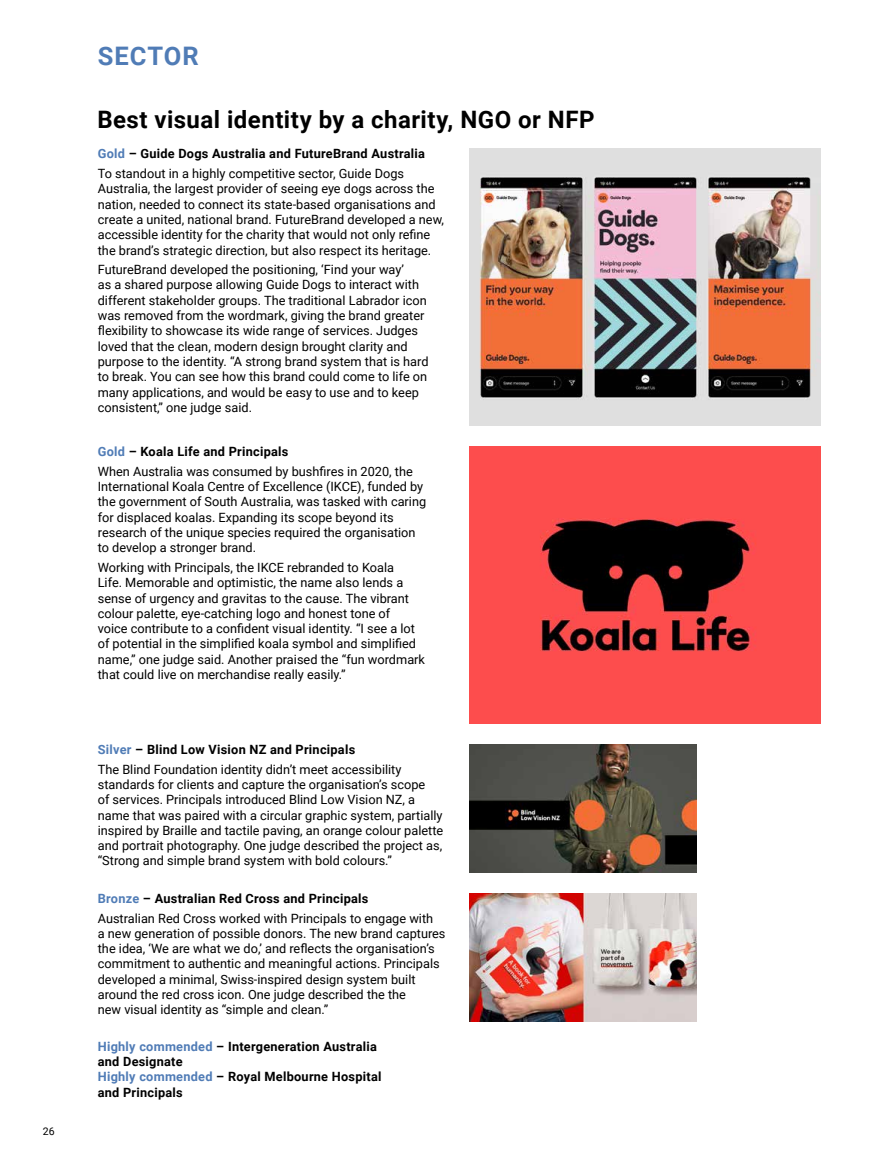
<style>
.page{position:relative;width:893px;height:1170px;background:#fff}
.page>*{position:absolute;margin:0;border:0;box-sizing:border-box;transform-origin:0 0}
.t1{font:700 25.5px "Roboto";letter-spacing:.04em;color:#507cb6}
.t2{font:700 24px "Roboto";letter-spacing:.02em;color:#000}
.t3{font:12.75px/15.3px "Roboto";color:#000}
.t4{font:700 12.75px/15.3px "Roboto";letter-spacing:.02em;color:#000}
.t5{font:10.5px "Roboto";color:#000}
.s1{font-weight:700;color:#507cb6}
.s2{font-weight:700}
.s3{color:#507cb6}
</style>
<div class="page">
<img style="left:470px;top:149px;width:351px;height:276px">
<img style="left:470px;top:446px;width:351px;height:277px">
<img style="left:470px;top:744px;width:227px;height:128px">
<img style="left:470px;top:893px;width:227px;height:127px">
<p class="t5" style="left:43px;top:1123px;width:13px">26</p>
<h1 class="t1" style="left:98px;top:38px;width:102px">SECTOR</h1>
<h2 class="t2" style="left:97px;top:102px;width:499px">Best visual identity by a charity, NGO or NFP</h2>
<p class="t3" style="left:98px;top:144px;width:329px;line-height:19.5px"><span class="s1">Gold</span> <span class="s2">– Guide Dogs Australia and FutureBrand Australia<br></span>To standout in a highly competitive sector, Guide Dogs</p>
<p class="t3" style="left:98px;top:181px;width:348px">Australia, the largest provider of seeing eye dogs across the nation, needed to connect its state-based organisations and create a united, national brand. FutureBrand developed a new, accessible identity for the charity that would not only refine the brand’s strategic direction, but also respect its heritage.</p>
<p class="t3" style="left:98px;top:261px;width:332px">FutureBrand developed the positioning, ‘Find your way’<br>as a shared purpose allowing Guide Dogs to interact with different stakeholder groups. The traditional Labrador icon was removed from the wordmark, giving the brand greater flexibility to showcase its wide range of services. Judges loved that the clean, modern design brought clarity and purpose to the identity. “A strong brand system that is hard to break. You can see how this brand could come to life on many applications, and would be easy to use and to keep consistent,” one judge said.</p>
<p class="t3" style="left:98px;top:441px;width:317px;line-height:19.5px"><span class="s1">Gold</span> <span class="s2">– Koala Life and Principals<br></span>When Australia was consumed by bushfires in 2020, the</p>
<p class="t3" style="left:98px;top:478px;width:330px">International Koala Centre of Excellence (IKCE), funded by the government of South Australia, was tasked with caring for displaced koalas. Expanding its scope beyond its research of the unique species required the organisation to develop a stronger brand.</p>
<p class="t3" style="left:98px;top:559px;width:329px">Working with Principals, the IKCE rebranded to Koala<br>Life. Memorable and optimistic, the name also lends a sense of urgency and gravitas to the cause. The vibrant colour palette, eye-catching logo and honest tone of<br>voice contribute to a confident visual identity. “I see a lot of potential in the simplified koala symbol and simplified name,” one judge said. Another praised the “fun wordmark that could live on merchandise really easily.”</p>
<p class="t3" style="left:98px;top:739px;width:305px;line-height:19.5px"><span class="s1">Silver</span> <span class="s2">– Blind Low Vision NZ and Principals<br></span>The Blind Foundation identity didn’t meet accessibility</p>
<p class="t3" style="left:98px;top:776px;width:347px">standards for clients and capture the organisation’s scope<br>of services. Principals introduced Blind Low Vision NZ, a name that was paired with a circular graphic system, partially inspired by Braille and tactile paving, an orange colour palette and portrait photography. One judge described the project as, “Strong and simple brand system with bold colours.”</p>
<p class="t3" style="left:98px;top:888px;width:337px;line-height:19.5px"><span class="s1">Bronze</span> <span class="s2">– Australian Red Cross and Principals<br></span>Australian Red Cross worked with Principals to engage with</p>
<p class="t3" style="left:98px;top:925px;width:349px">a new generation of possible donors. The new brand captures the idea, ‘We are what we do,’ and reflects the organisation’s commitment to authentic and meaningful actions. Principals developed a minimal, Swiss-inspired design system built around the red cross icon. One judge described the the<br>new visual identity as “simple and clean.”</p>
<p class="t4" style="left:98px;top:1037px;width:285px"><span class="s3">Highly commended</span> – Intergeneration Australia and Designate<br><span class="s3">Highly commended</span> – Royal Melbourne Hospital and Principals</p>
</div>
